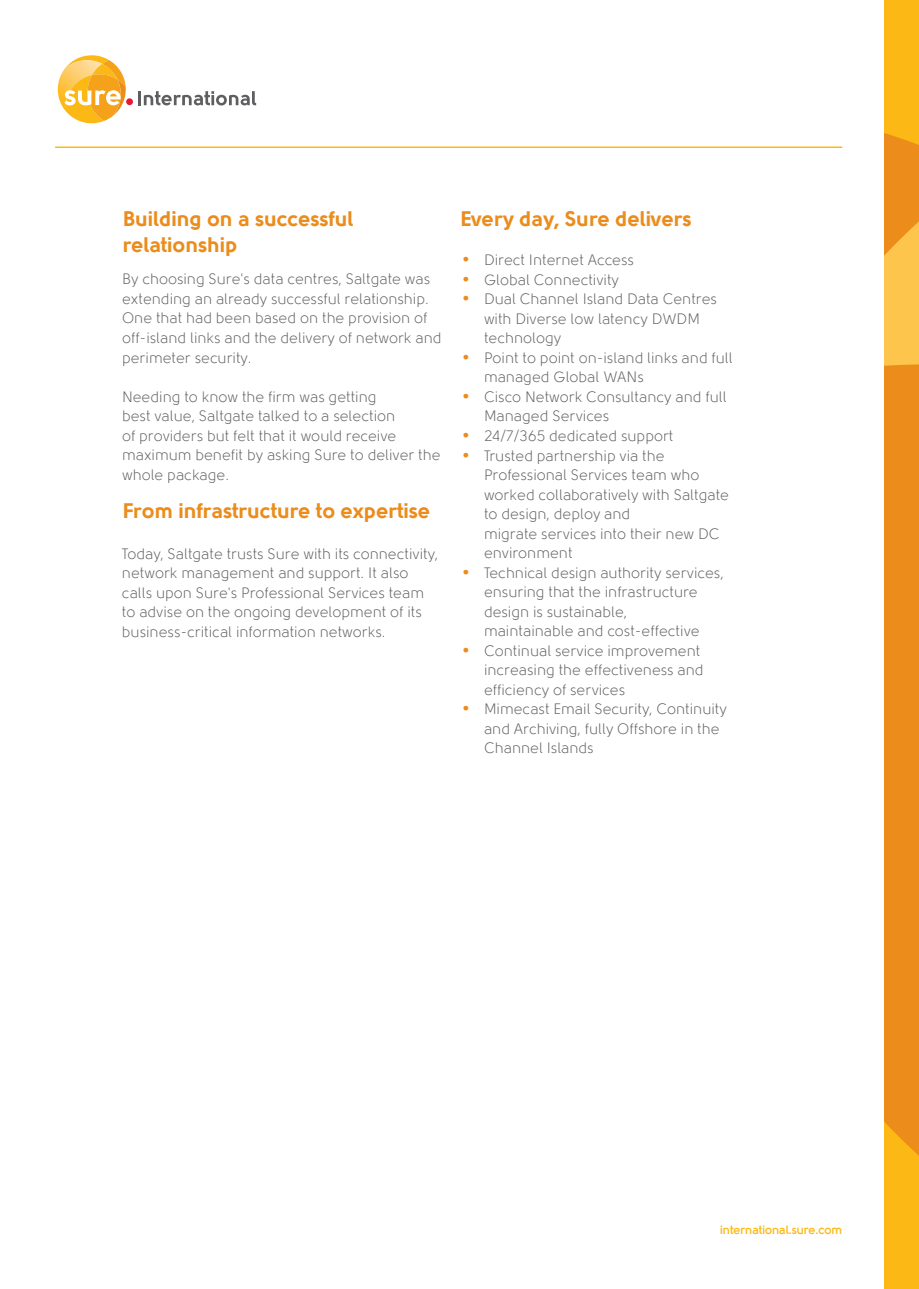
<style>
.page{position:relative;width:919px;height:1289px;background:#fff}
.page>*{position:absolute;margin:0;border:0;box-sizing:border-box;transform-origin:0 0}
.t1{font:800 21px/25.2px "Solomon";color:#eb8c1b}
.t2{font:15px/19.5px "Solomon";color:#5f5f62}
.t3{font:700 12px "Solomon";letter-spacing:-.01em;color:#fcb814}
.s1{font-family:"Myriad Pro";font-size:22.5px;color:#eb8c1b}
</style>
<div class="page">
<svg style="left:884px;top:13px;width:34px;height:1263px;background:#f09a1e"></svg>
<hr style="left:55px;top:146px;width:787px;height:2px;background:#fcb814">
<hr style="left:138px;top:91px;width:3px;height:14px;background:#5f5f62">
<svg style="left:144px;top:91px;width:112px;height:15px"></svg>
<div style="left:126px;top:98px;width:7px;height:7px;background:#e51836;border-radius:50%"></div>
<svg style="left:58px;top:55px;width:68px;height:68px"></svg>
<p class="t1" style="left:123px;top:207px;width:232px">Building on a successful relationship</p>
<p class="t2" style="left:122px;top:270px;width:321px">By choosing Sure's data centres, Saltgate was extending an already successful relationship.<br>One that had been based on the provision of off-island links and the delivery of network and perimeter security.</p>
<p class="t2" style="left:122px;top:387px;width:320px">Needing to know the firm was getting<br>best value, Saltgate talked to a selection<br>of providers but felt that it would receive maximum benefit by asking Sure to deliver the whole package.</p>
<p class="t1" style="left:123px;top:499px;width:309px">From infrastructure to expertise</p>
<p class="t2" style="left:122px;top:543px;width:317px">Today, Saltgate trusts Sure with its connectivity, network management and support. It also calls upon Sure's Professional Services team to advise on the ongoing development of its business-critical information networks.</p>
<p class="t1" style="left:460px;top:207px;width:232px">Every day, Sure delivers</p>
<p class="t2" style="left:462px;top:251px;width:173px"><span class="s1">•</span> Direct Internet Access</p>
<p class="t2" style="left:462px;top:270px;width:158px"><span class="s1">•</span> Global Connectivity</p>
<p class="t2" style="left:484px;top:290px;width:234px;text-indent:-21px"><span class="s1">•</span> Dual Channel Island Data Centres with Diverse low latency DWDM technology</p>
<p class="t2" style="left:484px;top:348px;width:250px;text-indent:-21px"><span class="s1">•</span> Point to point on-island links and full managed Global WANs</p>
<p class="t2" style="left:484px;top:387px;width:244px;text-indent:-21px"><span class="s1">•</span> Cisco Network Consultancy and full<br>Managed Services</p>
<p class="t2" style="left:462px;top:426px;width:212px"><span class="s1">•</span> 24/7/365 dedicated support</p>
<p class="t2" style="left:484px;top:446px;width:246px;text-indent:-21px"><span class="s1">•</span> Trusted partnership via the<br>Professional Services team who worked collaboratively with Saltgate to design, deploy and<br>migrate services into their new DC environment</p>
<p class="t2" style="left:484px;top:563px;width:241px;text-indent:-21px"><span class="s1">•</span> Technical design authority services, ensuring that the infrastructure design is sustainable,<br>maintainable and cost-effective</p>
<p class="t2" style="left:484px;top:641px;width:221px;text-indent:-21px"><span class="s1">•</span> Continual service improvement increasing the effectiveness and efficiency of services</p>
<p class="t2" style="left:484px;top:699px;width:244px;text-indent:-21px"><span class="s1">•</span> Mimecast Email Security, Continuity and Archiving, fully Offshore in the<br>Channel Islands</p>
<p class="t3" style="left:720px;top:1223px;width:124px">international.sure.com</p>
</div>
